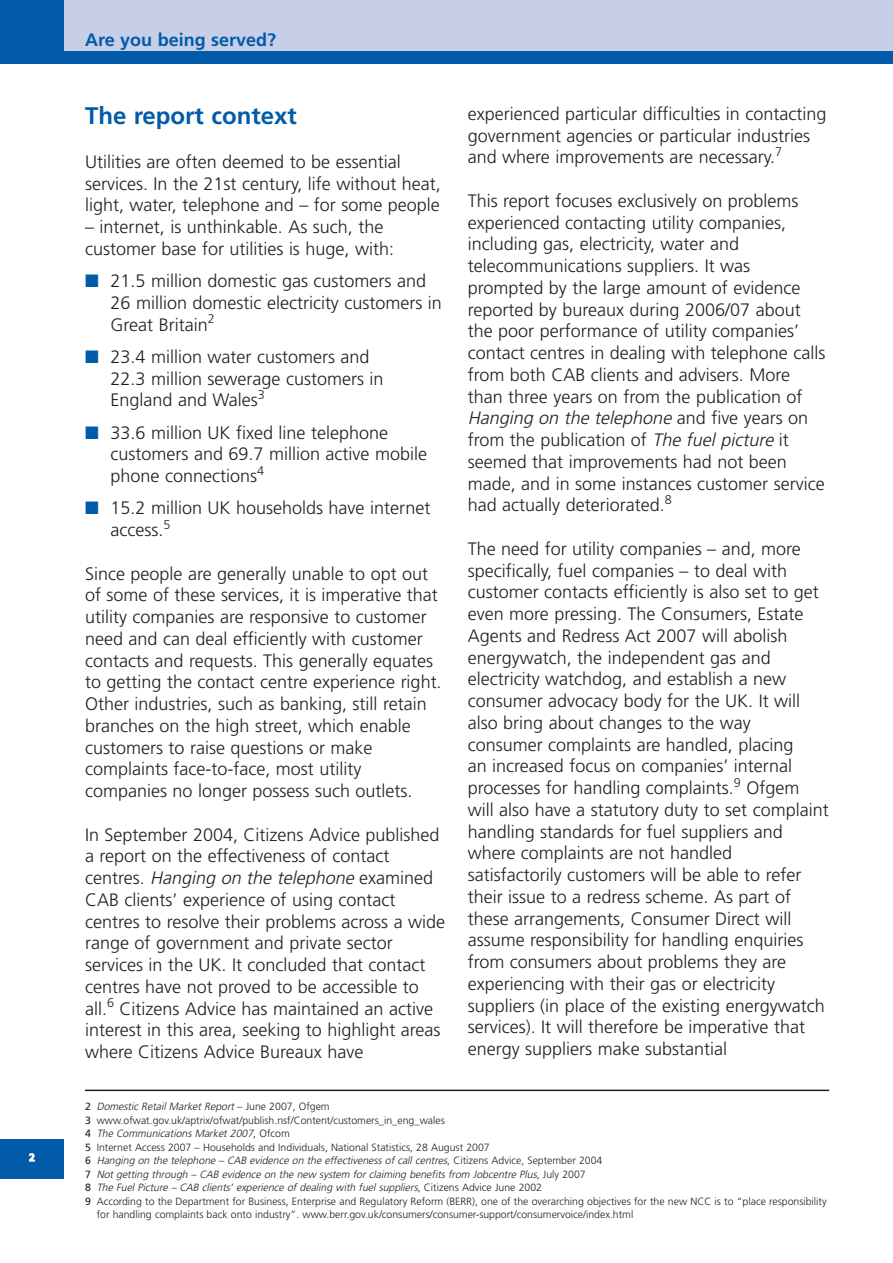
<style>
.page{position:relative;width:893px;height:1263px;background:#fff}
.page>*{position:absolute;margin:0;border:0;box-sizing:border-box;transform-origin:0 0}
.t1{font:700 24px "Frutiger";color:#015ba9}
.t2{font:300 18px/21.8px "Frutiger";color:#231f20}
.t3{font:700 18px "Frutiger";color:#015ba9}
.t4{font:300 10.5px "Frutiger";color:#231f20}
.t5{font:italic 300 10.5px "Frutiger";color:#231f20}
.t6{font:700 10.5px "Frutiger";color:#fff}
.s1{color:#015ba9}
.s2{font-style:italic}
.s3{font-weight:400;font-style:normal}
.s4{font-style:normal}
.s5{font-weight:400}
</style>
<div class="page">
<div style="left:0;top:0;width:893px;height:64px;background:#015ba9"></div>
<div style="left:0;top:1139px;width:64px;height:39px;background:#015ba9"></div>
<div style="left:64px;top:0;width:829px;height:51px;background:#c6cee8"></div>
<hr style="left:85px;top:1089px;width:744px;height:2px;background:#231f20">
<p class="t6" style="left:29px;top:1153px;width:7px">2</p>
<p class="t3" style="left:85px;top:32px;width:193px">Are you being served?</p>
<h1 class="t1" style="left:85px;top:106px;width:213px">The report context</h1>
<p class="t2" style="left:85px;top:152px;width:357px">Utilities are often deemed to be essential services. In the 21st century, life without heat, light, water, telephone and – for some people</p>
<p class="t2" style="left:85px;top:217px;width:310px">– internet, is unthinkable. As such, the customer base for utilities is huge, with:</p>
<p class="t2" style="left:111px;top:271px;width:333px;text-indent:-26px"><span class="s1">■</span> 21.5 million domestic gas customers and<br>26 million domestic electricity customers in<br>Great Britain<sup>2</sup></p>
<p class="t2" style="left:111px;top:347px;width:274px;text-indent:-26px"><span class="s1">■</span> 23.4 million water customers and<br>22.3 million sewerage customers in<br>England and Wales<sup>3</sup></p>
<p class="t2" style="left:111px;top:423px;width:318px;text-indent:-26px"><span class="s1">■</span> 33.6 million UK fixed line telephone customers and 69.7 million active mobile phone connections<sup>4</sup></p>
<p class="t2" style="left:111px;top:499px;width:321px;text-indent:-26px"><span class="s1">■</span> 15.2 million UK households have internet access.<sup>5</sup></p>
<p class="t2" style="left:85px;top:564px;width:358px">Since people are generally unable to opt out of some of these services, it is imperative that utility companies are responsive to customer need and can deal efficiently with customer contacts and requests. This generally equates to getting the contact centre experience right.<br>Other industries, such as banking, still retain branches on the high street, which enable customers to raise questions or make complaints face-to-face, most utility companies no longer possess such outlets.</p>
<p class="t2" style="left:85px;top:825px;width:362px">In September 2004, Citizens Advice published a report on the effectiveness of contact centres. <span class="s2">Hanging on the telephone</span> examined CAB clients’ experience of using contact centres to resolve their problems across a wide range of government and private sector services in the UK. It concluded that contact centres have not proved to be accessible to all.<sup>6</sup> Citizens Advice has maintained an active interest in this area, seeking to highlight areas where Citizens Advice Bureaux have</p>
<p class="t2" style="left:468px;top:104px;width:360px">experienced particular difficulties in contacting government agencies or particular industries and where improvements are necessary.<sup>7</sup></p>
<p class="t2" style="left:468px;top:191px;width:359px">This report focuses exclusively on problems experienced contacting utility companies, including gas, electricity, water and telecommunications suppliers. It was prompted by the large amount of evidence reported by bureaux during 2006/07 about the poor performance of utility companies’ contact centres in dealing with telephone calls from both CAB clients and advisers. More than three years on from the publication of <span class="s2">Hanging on the telephone</span> and five years on from the publication of <span class="s2">Thefuelpicture</span>it seemed that improvements had not been made, and in some instances customer service had actually deteriorated.<sup>8</sup></p>
<p class="t2" style="left:468px;top:539px;width:362px">The need for utility companies – and, more specifically, fuel companies – to deal with customer contacts efficiently is also set to get even more pressing. The Consumers, Estate Agents and Redress Act 2007 will abolish energywatch, the independent gas and electricity watchdog, and establish a new consumer advocacy body for the UK. It will also bring about changes to the way consumer complaints are handled, placing<br>an increased focus on companies’ internal processes for handling complaints.<sup>9</sup> Ofgem will also have a statutory duty to set complaint handling standards for fuel suppliers and where complaints are not handled satisfactorily customers will be able to refer their issue to a redress scheme. As part of these arrangements, Consumer Direct will assume responsibility for handling enquiries from consumers about problems they are experiencing with their gas or electricity suppliers (in place of the existing energywatch services). It will therefore be imperative that energy suppliers make substantial</p>
<p class="t5" style="left:85px;top:1102px;width:246px"><span class="s3">2</span> Domestic Retail Market Report <span class="s4">– J u n e 2 0 0 7 , O f g e m</span></p>
<p class="t4" style="left:85px;top:1116px;width:361px"><span class="s5">3</span> www.ofwat.gov.uk/aptrix/ofwat/publish.nsf/Content/customers_in_eng_wales</p>
<p class="t5" style="left:85px;top:1129px;width:206px"><span class="s3">4</span> The Communications Market 2007<span class="s4">, O f c o m</span></p>
<p class="t4" style="left:85px;top:1143px;width:406px"><span class="s5">5</span> Internet Access 2007 – Households and Individuals, National Statistics, 28 August 2007</p>
<p class="t5" style="left:85px;top:1156px;width:519px"><span class="s3">6</span> Hanging on the telephone – CAB evidence on the effectiveness of call centres<span class="s4">, C i t i z e n s A d v i c e , S e p t e m b e r 2 0 0 4</span></p>
<p class="t5" style="left:85px;top:1170px;width:502px"><span class="s3">7</span> Not getting through – CAB evidence on the new system for claiming benefits from Jobcentre Plus<span class="s4">, J u l y 2 0 0 7</span></p>
<p class="t5" style="left:85px;top:1183px;width:458px"><span class="s3">8</span> The Fuel Picture – CAB clients’ experience of dealing with fuel suppliers<span class="s4">, C i t i z e n s A d v i c e J u n e 2 0 0 2</span></p>
<p class="t4" style="left:85px;top:1197px;width:743px"><span class="s5">9</span> According to the Department for Business, Enterprise and Regulatory Reform (BERR), one of the overarching objectives for the new NCC is to “place responsibility</p>
<p class="t4" style="left:97px;top:1210px;width:538px">for handling complaints back onto industry”. www.berr.gov.uk/consumers/consumer-support/consumervoice/index.html</p>
</div>
